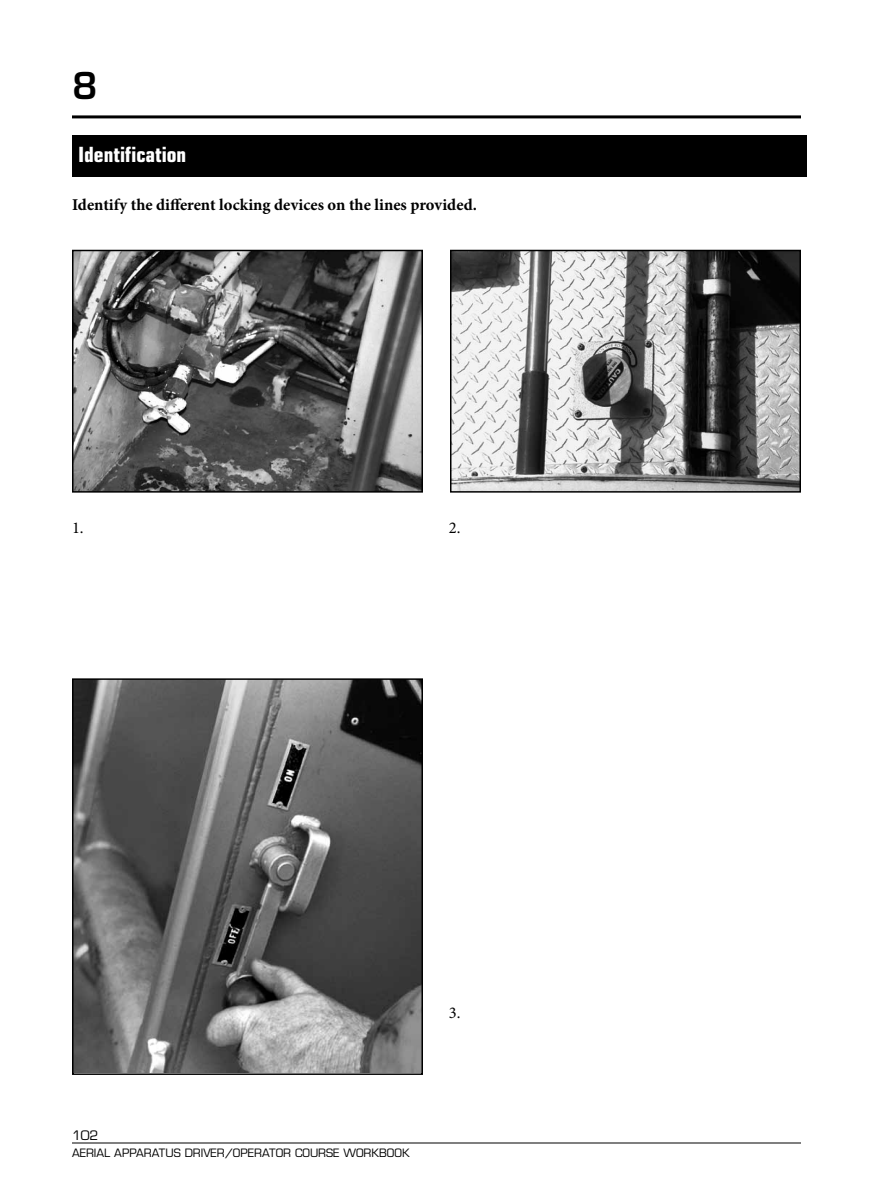
<style>
.page{position:relative;width:891px;height:1188px;background:#fff}
.page>*{position:absolute;margin:0;border:0;box-sizing:border-box;transform-origin:0 0}
.t1{font:600 36px "Eurostile LT Std";color:#000}
.t2{font:700 condensed 21px "Eurostile LT Std";color:#fff}
.t3{font:700 16.5px "Minion Pro";color:#000}
.t4{font:16.5px "Minion Pro";color:#000}
.t5{font:12.75px "Eurostile LT Std";color:#000}
.t6{font:11.25px "Eurostile LT Std";color:#000}
</style>
<div class="page">
<div style="left:72px;top:135px;width:734px;height:41px;background:#000"></div>
<hr style="left:72px;top:115px;width:729px;height:3px;background:#000">
<hr style="left:72px;top:1143px;width:729px;height:1px;background:#000">
<img style="left:75px;top:253px;width:345px;height:237px">
<div style="left:72px;top:250px;width:351px;height:243px;border:2px solid #000"></div>
<img style="left:453px;top:253px;width:345px;height:237px">
<div style="left:450px;top:250px;width:351px;height:243px;border:2px solid #000"></div>
<img style="left:75px;top:681px;width:345px;height:391px">
<div style="left:72px;top:678px;width:351px;height:397px;border:2px solid #000"></div>
<h1 class="t1" style="left:72px;top:63px;width:27px">8</h1>
<p class="t2" style="left:78px;top:141px;width:110px">Identification</p>
<p class="t3" style="left:72px;top:195px;width:407px">Identify the different locking devices on the lines provided.</p>
<p class="t4" style="left:72px;top:518px;width:13px">1.</p>
<p class="t4" style="left:449px;top:518px;width:13px">2.</p>
<p class="t4" style="left:449px;top:1003px;width:13px">3.</p>
<p class="t5" style="left:72px;top:1128px;width:28px">102</p>
<p class="t6" style="left:72px;top:1146px;width:339px">AERIAL APPARATUS DRIVER/OPERATOR COURSE WORKBOOK</p>
</div>
